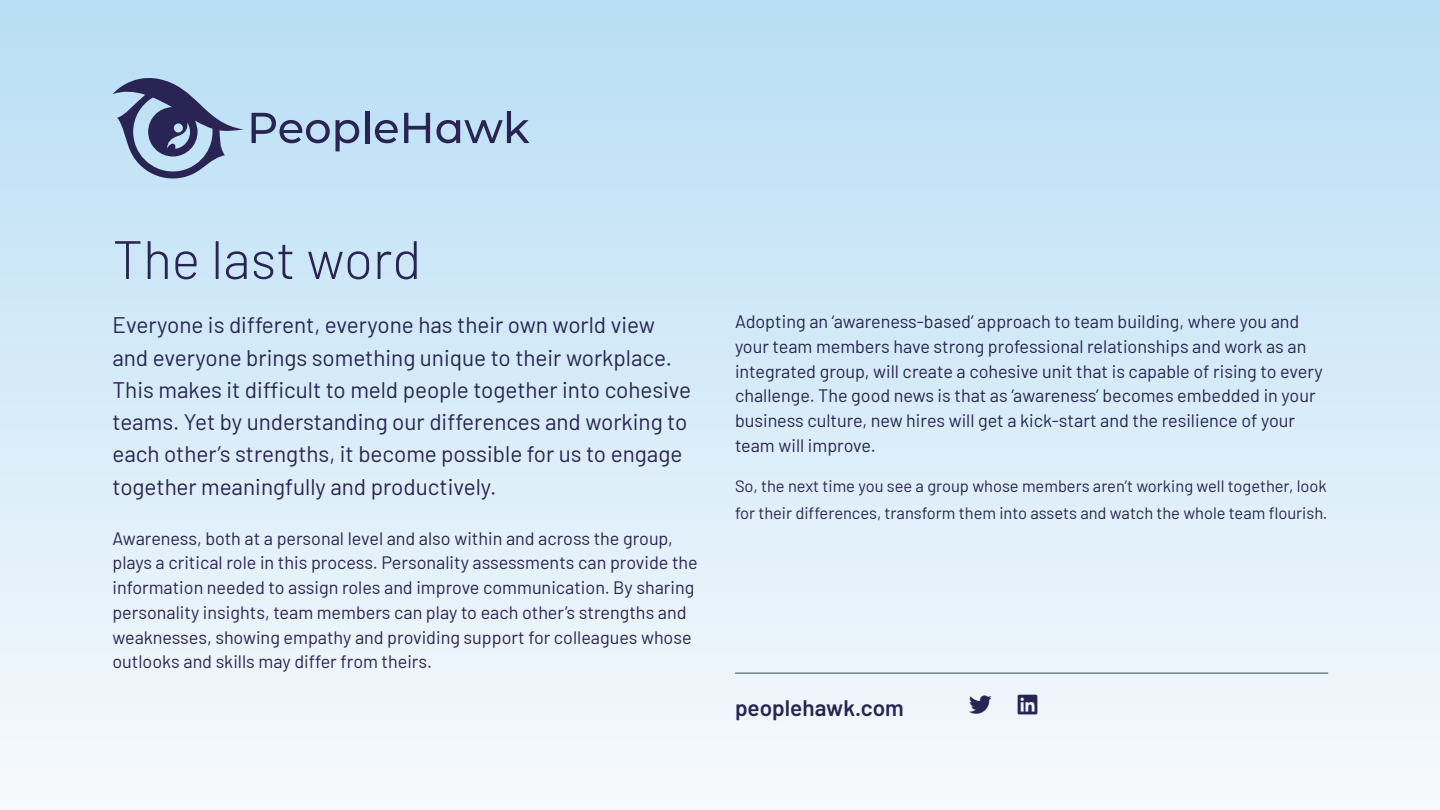
<style>
.page{position:relative;width:1440px;height:810px;background:#fff}
.page>*{position:absolute;margin:0;border:0;box-sizing:border-box;transform-origin:0 0}
.t1{font:300 54px "Barlow";color:#292454}
.t2{font:22.5px/32.2px "Barlow";color:#292454}
.t3{font:600 22.5px "Barlow";color:#292454}
.t4{font:22.5px "Font Awesome 5 Brands";color:#292454}
.t5{font:18px/24.8px "Barlow";color:#292454}
.t6{font:16.5px/27.5px "Barlow";color:#292454}
</style>
<div class="page">
<div style="left:0;top:0;width:1440px;height:810px;background:linear-gradient(to bottom,#b8def5,#f7fafc)"></div>
<svg style="left:113px;top:73px;width:131px;height:112px;background:#8ea1bf"></svg>
<svg style="left:436px;top:111px;width:94px;height:32px;background:#95abc6"></svg>
<svg style="left:404px;top:113px;width:26px;height:30px"></svg>
<svg style="left:375px;top:120px;width:23px;height:23px"></svg>
<hr style="left:365px;top:111px;width:4px;height:32px;background:#292454">
<svg style="left:336px;top:120px;width:23px;height:31px"></svg>
<svg style="left:252px;top:113px;width:78px;height:30px;background:#8da1be"></svg>
<hr style="left:735px;top:673px;width:593px;height:1px;background:#384557">
<svg style="left:969px;top:695px;width:23px;height:18px"></svg>
<svg style="left:1018px;top:694px;width:20px;height:20px"></svg>
<h1 class="t1" style="left:112px;top:221px;width:310px">The last word</h1>
<p class="t2" style="left:112px;top:307px;width:580px">Everyone is different, everyone has their own world view and everyone brings something unique to their workplace.<br>This makes it difficult to meld people together into cohesive teams. Yet by understanding our differences and working to each other’s strengths, it become possible for us to engage together meaningfully and productively.</p>
<p class="t5" style="left:735px;top:308px;width:589px">Adopting an ‘awareness-based’ approach to team building, where you and your team members have strong professional relationships and work as an integrated group, will create a cohesive unit that is capable of rising to every challenge. The good news is that as ‘awareness’ becomes embedded in your business culture, new hires will get a kick-start and the resilience of your team will improve.</p>
<p class="t6" style="left:735px;top:471px;width:594px">So, the next time you see a group whose members aren’t working well together, look for their differences, transform them into assets and watch the whole team flourish.</p>
<p class="t5" style="left:112px;top:524px;width:587px">Awareness, both at a personal level and also within and across the group, plays a critical role in this process. Personality assessments can provide the information needed to assign roles and improve communication. By sharing personality insights, team members can play to each other’s strengths and weaknesses, showing empathy and providing support for colleagues whose outlooks and skills may differ from theirs.</p>
<p class="t3" style="left:735px;top:691px;width:170px">peoplehawk.com</p>
<p class="t4" style="left:969px;top:693px;width:70px">▼▼▼ ●■■</p>
</div>
